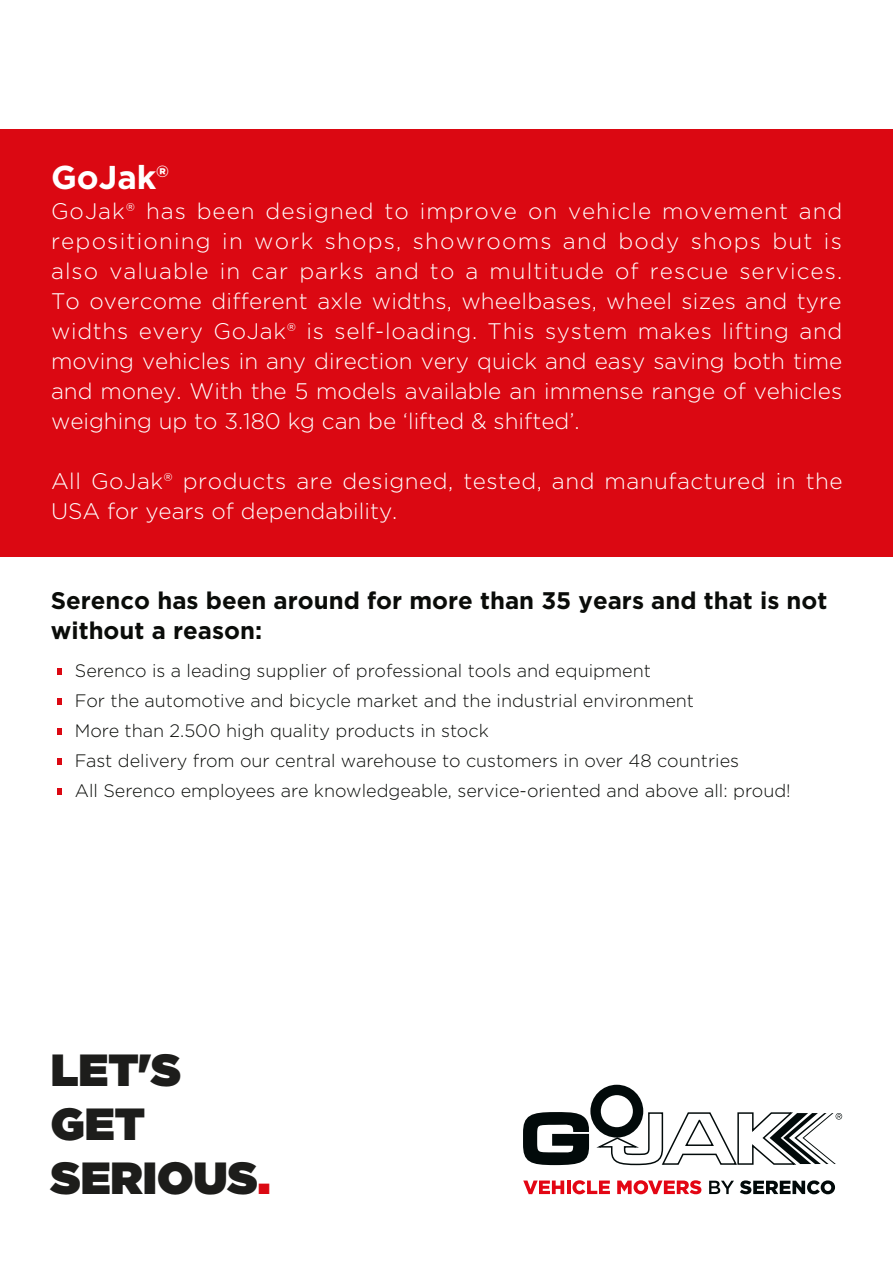
<style>
.page{position:relative;width:893px;height:1263px;background:#fff}
.page>*{position:absolute;margin:0;border:0;box-sizing:border-box;transform-origin:0 0}
.t1{font:300 75px "Gotham";color:#db0812}
.Prijs{font:900 45px "Gotham";color:#1d1d1b}
.Naam_artikel{font:700 33px "Gotham";color:#fff}
.Naam_artikel-2{font:700 24px/30px "Gotham";color:#0a0c09}
.Naam_artikel-3{font:300 22.5px/30px "Gotham";letter-spacing:.025em;color:#fff;text-align:justify}
.t2{font:300 18px "Gotham";color:#0a0c09}
.s1{color:#db0812}
</style>
<div class="page">
<div style="left:0;top:129px;width:893px;height:428px;background:#db0812"></div>
<svg style="left:709px;top:1181px;width:25px;height:13px"></svg>
<svg style="left:740px;top:1180px;width:95px;height:14px"></svg>
<svg style="left:523px;top:1085px;width:319px;height:81px"></svg>
<svg style="left:523px;top:1180px;width:41px;height:14px"></svg>
<hr style="left:567px;top:1180px;width:3px;height:14px;background:#e30614">
<svg style="left:572px;top:1180px;width:38px;height:14px"></svg>
<svg style="left:617px;top:1180px;width:84px;height:14px"></svg>
<p class="Naam_artikel" style="left:51px;top:155px;width:119px">GoJak®</p>
<p class="Naam_artikel-3" style="left:51px;top:195px;width:793px">GoJak® has been designed to improve on vehicle movement and repositioning in work shops, showrooms and body shops but is also valuable in car parks and to a multitude of rescue services.</p>
<p class="Naam_artikel-3" style="left:51px;top:285px;width:793px">To overcome different axle widths, wheelbases, wheel sizes and tyre widths every GoJak® is self-loading. This system makes lifting and moving vehicles in any direction very quick and easy saving both time and money. With the 5 models available an immense range of vehicles weighing up to 3.180 kg can be ‘lifted &amp; shifted’.</p>
<p class="Naam_artikel-3" style="left:51px;top:465px;width:793px">All GoJak® products are designed, tested, and manufactured in the<br>USA for years of dependability.</p>
<p class="Naam_artikel-2" style="left:51px;top:585px;width:778px">Serenco has been around for more than 35 years and that is not without a reason:</p>
<p class="t1" style="left:51px;top:600px;width:19px">.</p>
<p class="t2" style="left:75px;top:659px;width:578px">Serenco is a leading supplier of professional tools and equipment</p>
<p class="t1" style="left:51px;top:630px;width:19px">.</p>
<p class="t2" style="left:75px;top:689px;width:621px">For the automotive and bicycle market and the industrial environment</p>
<p class="t1" style="left:51px;top:660px;width:19px">.</p>
<p class="t2" style="left:75px;top:719px;width:416px">More than 2.500 high quality products in stock</p>
<p class="t1" style="left:51px;top:690px;width:19px">.</p>
<p class="t2" style="left:75px;top:749px;width:666px">Fast delivery from our central warehouse to customers in over 48 countries</p>
<p class="t1" style="left:51px;top:720px;width:19px">.</p>
<p class="t2" style="left:75px;top:779px;width:717px">All Serenco employees are knowledgeable, service-oriented and above all: proud!</p>
<p class="Prijs" style="left:51px;top:1038px;width:132px">LET'S</p>
<p class="Prijs" style="left:51px;top:1092px;width:96px">GET</p>
<p class="Prijs" style="left:51px;top:1146px;width:221px">SERIOUS<span class="s1">.</span></p>
</div>
